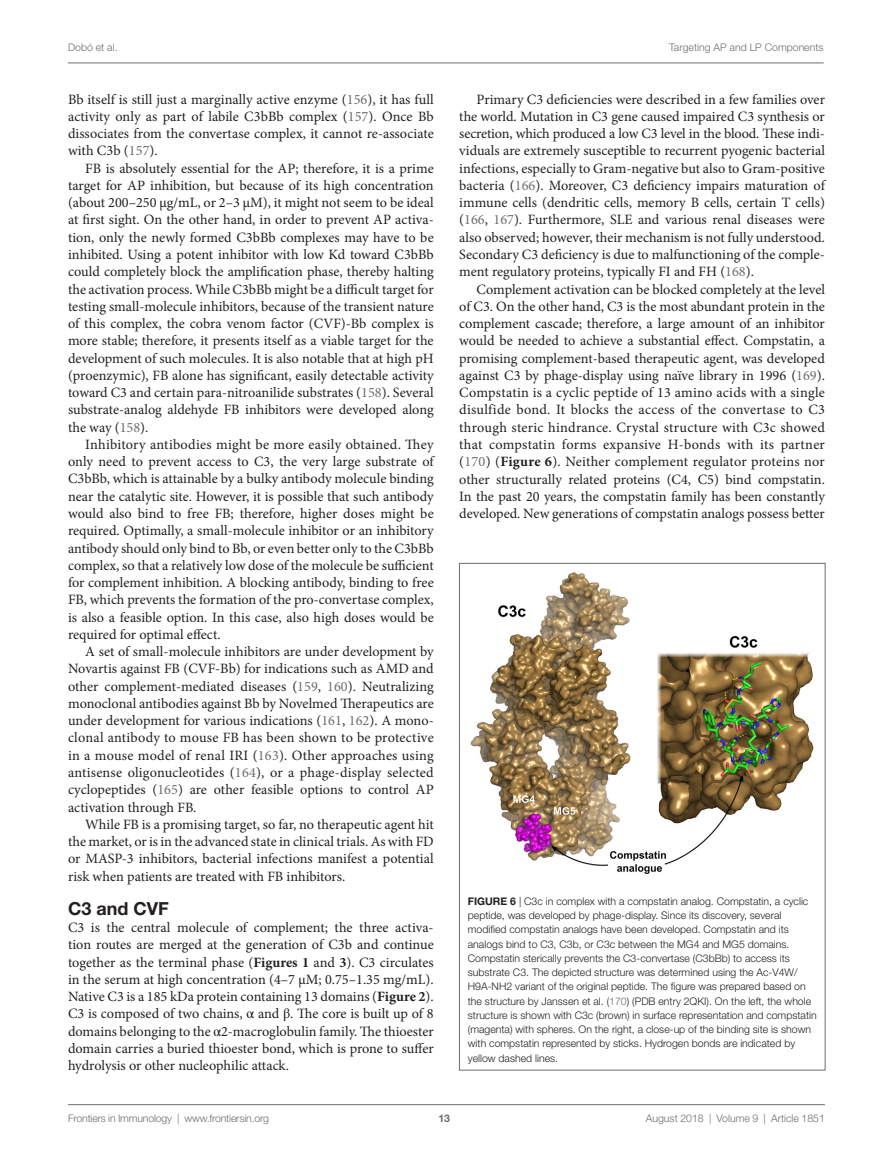
<style>
.page{position:relative;width:893px;height:1170px;background:#fff}
.page>*{position:absolute;margin:0;border:0;box-sizing:border-box;transform-origin:0 0}
.t1{font:700 18px "Helvetica Neue LT Std";color:#231f20}
.t2{font:14.25px/17.2px "Minion Pro";color:#231f20;text-align:justify}
.t3{font:300 10.5px/14.2px "Helvetica Neue LT Std";color:#231f20}
.t4{font:300 10.5px "Helvetica Neue LT Std";color:#6c6d70}
.t5{font:700 10.5px "Helvetica Neue LT Std";color:#6c6d70}
.s1{color:#6c6d70}
.s2{font-weight:700}
.s3{font-family:"STIX General"}
</style>
<div class="page">
<img style="left:470px;top:572px;width:344px;height:302px">
<hr style="left:68px;top:1104px;width:757px;height:1px;background:#6c6d70">
<hr style="left:68px;top:63px;width:755px;height:1px;background:#6c6d70">
<p class="t4" style="left:68px;top:41px;width:51px">Dobó et al.</p>
<p class="t4" style="left:669px;top:41px;width:156px">Targeting AP and LP Components</p>
<p class="t2" style="left:68px;top:90px;width:367px">Bb itself is still just a marginally active enzyme (<span class="s1">156</span>), it has full activity only as part of labile C3bBb complex (<span class="s1">157</span>). Once Bb dissociates from the convertase complex, it cannot re-associate with C3b (<span class="s1">157</span>).</p>
<p class="t2" style="left:68px;top:159px;width:367px;text-indent:17px">FB is absolutely essential for the AP; therefore, it is a prime target for AP inhibition, but because of its high concentration (about 200–250 µg/mL, or 2–3 µM), it might not seem to be ideal at first sight. On the other hand, in order to prevent AP activa&shy;tion, only the newly formed C3bBb complexes may have to be inhibited. Using a potent inhibitor with low Kd toward C3bBb could completely block the amplification phase, thereby halting the activation process. While C3bBb might be a difficult target for testing small-molecule inhibitors, because of the transient nature of this complex, the cobra venom factor (CVF)-Bb complex is more stable; therefore, it presents itself as a viable target for the development of such molecules. It is also notable that at high pH (proenzymic), FB alone has significant, easily detectable activity toward C3 and certain para-nitroanilide substrates (<span class="s1">158</span>). Several substrate-analog aldehyde FB inhibitors were developed along the way (<span class="s1">158</span>).</p>
<p class="t2" style="left:68px;top:436px;width:367px;text-indent:17px">Inhibitory antibodies might be more easily obtained. They only need to prevent access to C3, the very large substrate of C3bBb, which is attainable by a bulky antibody molecule binding near the catalytic site. However, it is possible that such antibody would also bind to free FB; therefore, higher doses might be required. Optimally, a small-molecule inhibitor or an inhibitory antibody should only bind to Bb, or even better only to the C3bBb complex, so that a relatively low dose of the molecule be sufficient for complement inhibition. A blocking antibody, binding to free FB, which prevents the formation of the pro-convertase complex, is also a feasible option. In this case, also high doses would be required for optimal effect.</p>
<p class="t2" style="left:68px;top:643px;width:367px;text-indent:17px">A set of small-molecule inhibitors are under development by Novartis against FB (CVF-Bb) for indications such as AMD and other complement-mediated diseases (<span class="s1">159</span>, <span class="s1">160</span>). Neutralizing monoclonal antibodies against Bb by Novelmed Therapeutics are under development for various indications (<span class="s1">161</span>, <span class="s1">162</span>). A mono&shy;clonal antibody to mouse FB has been shown to be protective in a mouse model of renal IRI (<span class="s1">163</span>). Other approaches using antisense oligonucleotides (<span class="s1">164</span>), or a phage-display selected cyclopeptides (<span class="s1">165</span>) are other feasible options to control AP activation through FB.</p>
<p class="t2" style="left:68px;top:815px;width:367px;text-indent:17px">While FB is a promising target, so far, no therapeutic agent hit the market, or is in the advanced state in clinical trials. As with FD or MASP-3 inhibitors, bacterial infections manifest a potential risk when patients are treated with FB inhibitors.</p>
<p class="t1" style="left:68px;top:897px;width:102px">C3 and CVF</p>
<p class="t2" style="left:68px;top:918px;width:367px">C3 is the central molecule of complement; the three activa&shy;tion routes are merged at the generation of C3b and continue together as the terminal phase (<span class="s2">Figures 1</span> and <span class="s2">3</span>). C3 circulates in the serum at high concentration (4–7 µM; 0.75–1.35 mg/mL).<br>Native C3 is a 185 kDa protein containing 13 domains (<span class="s2">Figure 2</span>).<br>C3 is composed of two chains, <span class="s3">α</span> and <span class="s3">β</span>. The core is built up of 8 domains belonging to the <span class="s3">α</span>2-macroglobulin family. The thioester domain carries a buried thioester bond, which is prone to suffer hydrolysis or other nucleophilic attack.</p>
<p class="t2" style="left:459px;top:90px;width:367px;text-indent:17px">Primary C3 deficiencies were described in a few families over the world. Mutation in C3 gene caused impaired C3 synthesis or secretion, which produced a low C3 level in the blood. These indi&shy;viduals are extremely susceptible to recurrent pyogenic bacterial infections, especially to Gram-negative but also to Gram-positive bacteria (<span class="s1">166</span>). Moreover, C3 deficiency impairs maturation of immune cells (dendritic cells, memory B cells, certain T cells) (<span class="s1">166</span>, <span class="s1">167</span>). Furthermore, SLE and various renal diseases were also observed; however, their mechanism is not fully understood.<br>Secondary C3 deficiency is due to malfunctioning of the comple&shy;ment regulatory proteins, typically FI and FH (<span class="s1">168</span>).</p>
<p class="t2" style="left:459px;top:280px;width:367px;text-indent:17px">Complement activation can be blocked completely at the level of C3. On the other hand, C3 is the most abundant protein in the complement cascade; therefore, a large amount of an inhibitor would be needed to achieve a substantial effect. Compstatin, a promising complement-based therapeutic agent, was developed against C3 by phage-display using naïve library in 1996 (<span class="s1">169</span>).<br>Compstatin is a cyclic peptide of 13 amino acids with a single disulfide bond. It blocks the access of the convertase to C3 through steric hindrance. Crystal structure with C3c showed that compstatin forms expansive H-bonds with its partner (<span class="s1">170</span>) (<span class="s2">Figure 6</span>). Neither complement regulator proteins nor other structurally related proteins (C4, C5) bind compstatin.<br>In the past 20 years, the compstatin family has been constantly developed. New generations of compstatin analogs possess better</p>
<p class="t3" style="left:468px;top:893px;width:350px"><span class="s2">FIGURE 6</span> | C3c in complex with a compstatin analog. Compstatin, a cyclic peptide, was developed by phage-display. Since its discovery, several modified compstatin analogs have been developed. Compstatin and its analogs bind to C3, C3b, or C3c between the MG4 and MG5 domains.<br>Compstatin sterically prevents the C3-convertase (C3bBb) to access its substrate C3. The depicted structure was determined using the Ac-V4W/ H9A-NH2 variant of the original peptide. The figure was prepared based on the structure by Janssen et al. (<span class="s1">170</span>) (PDB entry 2QKI). On the left, the whole structure is shown with C3c (brown) in surface representation and compstatin (magenta) with spheres. On the right, a close-up of the binding site is shown with compstatin represented by sticks. Hydrogen bonds are indicated by yellow dashed lines.</p>
<p class="t4" style="left:68px;top:1111px;width:203px">Frontiers in Immunology | www.frontiersin.org</p>
<p class="t4" style="left:646px;top:1111px;width:181px">August 2018 | Volume 9 | Article 1851</p>
<p class="t5" style="left:439px;top:1111px;width:13px">13</p>
</div>
